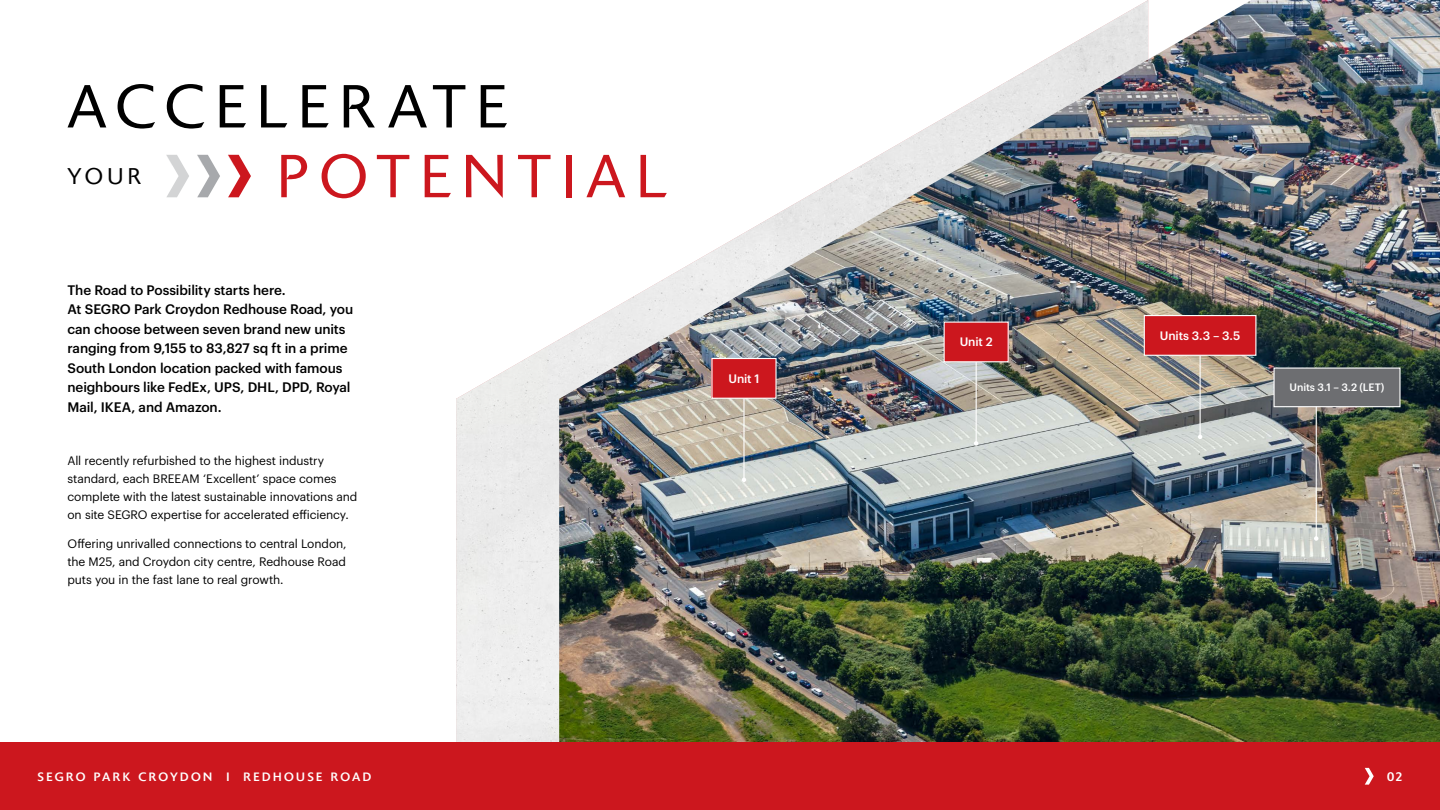
<style>
.page{position:relative;width:1440px;height:810px;background:#fff}
.page>*{position:absolute;margin:0;border:0;box-sizing:border-box;transform-origin:0 0}
.t1{font:300 60px "Delta BQ";letter-spacing:.185em;color:#000}
.t2{font:300 60px "Delta BQ";letter-spacing:.185em;color:#cc171e}
.t3{font:300 22.5px "Delta BQ";color:#000}
.t4{font:500 13.5px/19.5px "Graphik";letter-spacing:-.005em;color:#000}
.t5{font:12.75px "Delta BQ";color:#fff}
.t6{font:12px/18px "Graphik";letter-spacing:-.01em;color:#000}
.t7{font:12px "Delta BQ";letter-spacing:.2em;color:#fff}
.t8{font:500 12px "Graphik";letter-spacing:-.01em;color:#fff}
.t9{font:500 10.5px "Graphik";letter-spacing:-.01em;color:#fff}
</style>
<div class="page">
<img style="left:456px;top:339px;width:103px;height:403px">
<img style="left:559px;top:0;width:881px;height:742px">
<svg style="left:228px;top:155px;width:23px;height:42px"></svg>
<svg style="left:197px;top:155px;width:23px;height:42px"></svg>
<svg style="left:166px;top:155px;width:23px;height:42px"></svg>
<div style="left:1144px;top:316px;width:112px;height:39px;background:#cc171e"></div>
<div style="left:1144px;top:315px;width:112px;height:41px;border:1px solid #fff"></div>
<div style="left:1274px;top:368px;width:126px;height:39px;background:#6d6e71"></div>
<div style="left:1274px;top:368px;width:127px;height:39px;border:1px solid #fff"></div>
<div style="left:944px;top:322px;width:64px;height:40px;background:#cc171e"></div>
<div style="left:944px;top:322px;width:65px;height:40px;border:1px solid #fff"></div>
<div style="left:712px;top:359px;width:64px;height:39px;background:#cc171e"></div>
<div style="left:711px;top:358px;width:66px;height:41px;border:1px solid #fff"></div>
<hr style="left:1200px;top:356px;width:1px;height:81px;background:#fff">
<svg style="left:1198px;top:435px;width:4px;height:4px"></svg>
<hr style="left:1316px;top:406px;width:1px;height:132px;background:#fff">
<svg style="left:1314px;top:536px;width:5px;height:5px"></svg>
<hr style="left:976px;top:362px;width:1px;height:81px;background:#fff">
<svg style="left:974px;top:441px;width:4px;height:5px"></svg>
<hr style="left:743px;top:399px;width:2px;height:81px;background:#fff">
<svg style="left:742px;top:478px;width:4px;height:4px"></svg>
<div style="left:0;top:742px;width:1440px;height:68px;background:#cc171e"></div>
<svg style="left:1365px;top:768px;width:9px;height:17px"></svg>
<h1 class="t1" style="left:68px;top:71px;width:441px">ACCELERATE</h1>
<h2 class="t3" style="left:68px;top:163px;width:75px">YOUR</h2>
<h1 class="t2" style="left:277px;top:141px;width:391px">POTENTIAL</h1>
<p class="t4" style="left:68px;top:279px;width:287px">The Road to Possibility starts here.<br>At SEGRO Park Croydon Redhouse Road, you can choose between seven brand new units ranging from 9,155 to 83,827 sq ft in a prime South London location packed with famous neighbours like FedEx, UPS, DHL, DPD, Royal Mail, IKEA, and Amazon.</p>
<p class="t6" style="left:68px;top:451px;width:291px">All recently refurbished to the highest industry standard, each BREEAM ‘Excellent’ space comes complete with the latest sustainable innovations and on site SEGRO expertise for accelerated efficiency.</p>
<p class="t6" style="left:68px;top:534px;width:281px;text-align:justify">Offering unrivalled connections to central London, the M25, and Croydon city centre, Redhouse Road puts you in the fast lane to real growth.</p>
<p class="t8" style="left:728px;top:369px;width:33px">Unit 1</p>
<p class="t8" style="left:960px;top:333px;width:34px">Unit 2</p>
<p class="t8" style="left:1160px;top:326px;width:82px">Units 3.3 – 3.5</p>
<p class="t9" style="left:1290px;top:379px;width:96px">Units 3.1 – 3.2 (LET)</p>
<p class="t7" style="left:38px;top:769px;width:335px">SEGRO PARK CROYDON I REDHOUSE ROAD</p>
<p class="t5" style="left:1387px;top:769px;width:17px">02</p>
</div>
